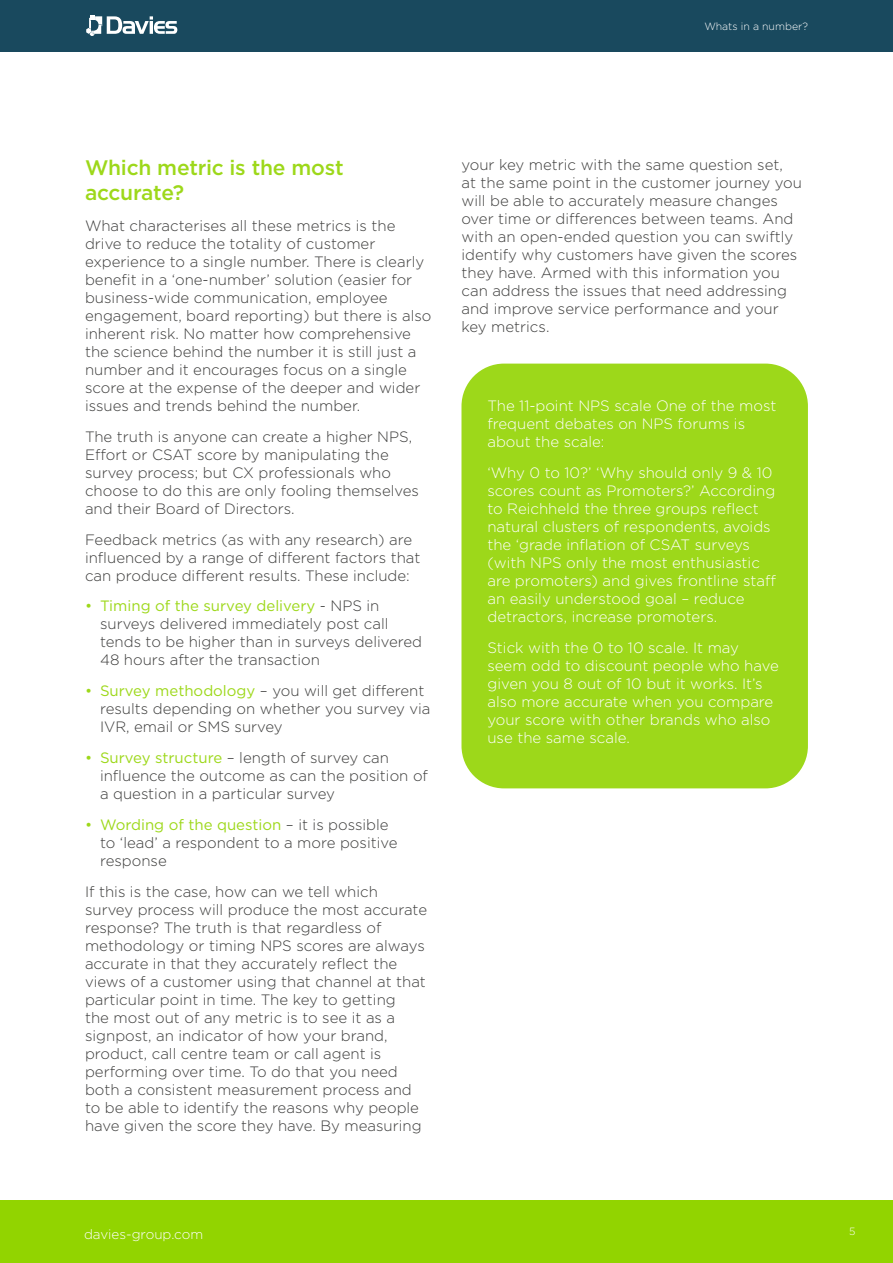
<style>
.page{position:relative;width:893px;height:1263px;background:#fff}
.page>*{position:absolute;margin:0;border:0;box-sizing:border-box;transform-origin:0 0}
.t1{font:500 21px/25.2px "Gotham";letter-spacing:-.015em;color:#9dd81a}
.t2{font:300 15px/18px "Gotham";color:#3c3c3b}
.t3{font:300 15px/18px "Gotham";color:#fff}
.t4{font:300 13.5px "Gotham";color:#fff}
.t5{font:300 10.5px "Gotham";color:#fff}
.s1{font-weight:400;color:#9dd81a}
</style>
<div class="page">
<div style="left:0;top:0;width:893px;height:51px;background:#19495e"></div>
<svg style="left:86px;top:15px;width:91px;height:21px"></svg>
<div style="left:461px;top:364px;width:347px;height:424px;background:#9dd81a;border-radius:43px"></div>
<div style="left:0;top:1200px;width:893px;height:63px;background:#92d400"></div>
<p class="t5" style="left:704px;top:20px;width:105px">Whats in a number?</p>
<h1 class="t1" style="left:85px;top:155px;width:260px">Which metric is the most accurate?</h1>
<p class="t2" style="left:85px;top:216px;width:348px">What characterises all these metrics is the drive to reduce the totality of customer experience to a single number. There is clearly benefit in a ‘one-number’ solution (easier for business-wide communication, employee engagement, board reporting) but there is also inherent risk. No matter how comprehensive the science behind the number it is still just a number and it encourages focus on a single score at the expense of the deeper and wider issues and trends behind the number.</p>
<p class="t2" style="left:85px;top:427px;width:335px">The truth is anyone can create a higher NPS, Effort or CSAT score by manipulating the survey process; but CX professionals who choose to do this are only fooling themselves and their Board of Directors.</p>
<p class="t2" style="left:85px;top:530px;width:337px">Feedback metrics (as with any research) are influenced by a range of different factors that can produce different results. These include:</p>
<p class="t2" style="left:100px;top:597px;width:324px;text-indent:-15px"><span class="s1">• Timing of the survey delivery</span> - NPS in surveys delivered immediately post call tends to be higher than in surveys delivered 48 hours after the transaction</p>
<p class="t2" style="left:100px;top:681px;width:332px;text-indent:-15px"><span class="s1">• Survey methodology</span> – you will get different results depending on whether you survey via<br>IVR, email or SMS survey</p>
<p class="t2" style="left:100px;top:748px;width:329px;text-indent:-15px"><span class="s1">• Survey structure</span> – length of survey can influence the outcome as can the position of a question in a particular survey</p>
<p class="t2" style="left:100px;top:815px;width:299px;text-indent:-15px"><span class="s1">• Wording of the question</span> – it is possible to ‘lead’ a respondent to a more positive response</p>
<p class="t2" style="left:85px;top:882px;width:344px">If this is the case, how can we tell which survey process will produce the most accurate response? The truth is that regardless of methodology or timing NPS scores are always accurate in that they accurately reflect the views of a customer using that channel at that particular point in time. The key to getting<br>the most out of any metric is to see it as a signpost, an indicator of how your brand, product, call centre team or call agent is performing over time. To do that you need both a consistent measurement process and to be able to identify the reasons why people have given the score they have. By measuring</p>
<p class="t2" style="left:461px;top:156px;width:342px">your key metric with the same question set,<br>at the same point in the customer journey you will be able to accurately measure changes over time or differences between teams. And with an open-ended question you can swiftly identify why customers have given the scores they have. Armed with this information you can address the issues that need addressing and improve service performance and your key metrics.</p>
<p class="t3" style="left:487px;top:396px;width:290px">The 11-point NPS scale One of the most frequent debates on NPS forums is about the scale:</p>
<p class="t3" style="left:487px;top:463px;width:290px">‘Why 0 to 10?’ ‘Why should only 9 &amp; 10 scores count as Promoters?’ According to Reichheld the three groups reflect natural clusters of respondents, avoids the ‘grade inflation of CSAT surveys (with NPS only the most enthusiastic are promoters) and gives frontline staff an easily understood goal – reduce detractors, increase promoters.</p>
<p class="t3" style="left:487px;top:638px;width:293px">Stick with the 0 to 10 scale. It may seem odd to discount people who have given you 8 out of 10 but it works. It’s also more accurate when you compare your score with other brands who also use the same scale.</p>
<p class="t4" style="left:84px;top:1225px;width:121px">davies-group.com</p>
<p class="t5" style="left:849px;top:1225px;width:8px">5</p>
</div>
